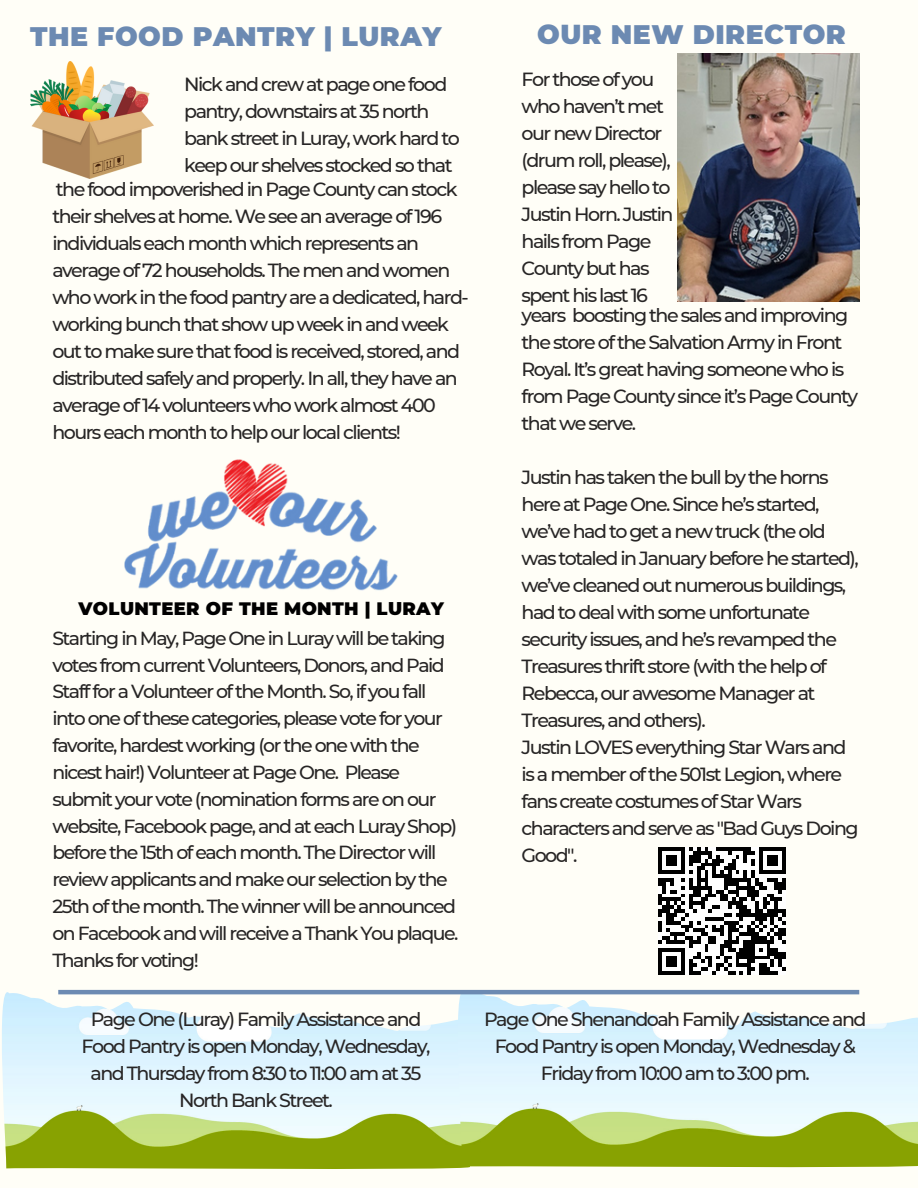
<style>
.page{position:relative;width:918px;height:1188px;background:#fffef7}
.page>*{position:absolute;margin:0;border:0;box-sizing:border-box;transform-origin:0 0}
.t1{font:900 26.85px "Montserrat";letter-spacing:.02em;color:#6c8ab2}
.t2{font:500 19.05px/27px "Montserrat";letter-spacing:-.08em;color:#272525}
.t3{font:500 18.9px/26.8px "Montserrat";letter-spacing:-.08em;color:#272525}
.t4{font:900 18px "Montserrat";letter-spacing:.02em;color:#000}
</style>
<div class="page">
<img style="left:30px;top:62px;width:124px;height:117px">
<img style="left:677px;top:53px;width:182px;height:249px">
<img style="left:124px;top:459px;width:274px;height:132px">
<img style="left:2px;top:992px;width:468px;height:177px">
<img style="left:458px;top:990px;width:460px;height:177px">
<hr style="left:58px;top:990px;width:801px;height:4px;background:#6c8ab2">
<img style="left:658px;top:848px;width:128px;height:127px">
<p class="t1" style="left:30px;top:20px;width:413px">THE FOOD PANTRY | LURAY</p>
<p class="t2" style="left:184px;top:71px;width:277px">Nick and crew at page one food pantry, downstairs at 35 north bank street in Luray, work hard to keep our shelves stocked so that</p>
<p class="t2" style="left:52px;top:176px;width:418px">the food impoverished in Page County can stock their shelves at home. We see an average of 196 individuals each month which represents an average of 72 households. The men and women who work in the food pantry are a dedicated, hard&shy;working bunch that show up week in and week out to make sure that food is received, stored, and distributed safely and properly. In all, they have an average of 14 volunteers who work almost 400 hours each month to help our local clients!</p>
<p class="t4" style="left:78px;top:598px;width:367px">VOLUNTEER OF THE MONTH | LURAY</p>
<p class="t3" style="left:52px;top:625px;width:408px">Starting in May, Page One in Luray will be taking votes from current Volunteers, Donors, and Paid Staff for a Volunteer of the Month. So, ifyou fall into one of these categories, please vote for your favorite, hardest working (or the one with the nicest hair!) Volunteer at Page One. Please submit your vote (nomination forms are on our website, Facebook page, and at each Luray Shop) before the 15th of each month. The Director will review applicants and make our selection by the 25th of the month. The winner will be announced on Facebook and will receive a Thank You plaque.<br>Thanks for voting!</p>
<p class="t1" style="left:537px;top:18px;width:310px">OUR NEW DIRECTOR</p>
<p class="t2" style="left:522px;top:66px;width:153px">For those ofyou who haven’t met our new Director (drum roll, please), please say hello to<br>Justin Horn. Justin hails from Page<br>County but has spent his last 16</p>
<p class="t2" style="left:522px;top:301px;width:338px">years boosting the sales and improving the store of the Salvation Army in Front Royal. It’s great having someone who is from Page County since it’s Page County that we serve.</p>
<p class="t2" style="left:522px;top:463px;width:339px">Justin has taken the bull by the horns here at Page One. Since he’s started, we’ve had to get a new truck (the old was totaled in January before he started), we’ve cleaned out numerous buildings, had to deal with some unfortunate security issues, and he’s revamped the Treasures thrift store (with the help of Rebecca, our awesome Manager at Treasures, and others).</p>
<p class="t2" style="left:522px;top:733px;width:338px">Justin LOVES everything Star Wars and is a member of the 501st Legion, where fans create costumes of Star Wars characters and serve as "Bad Guys Doing<br>Good".</p>
<p class="t2" style="left:82px;top:1006px;width:350px;text-align:center">Page One (Luray) Family Assistance and Food Pantry is open Monday, Wednesday, and Thursday from 8:30 to 11:00 am at 35<br>North Bank Street.</p>
<p class="t2" style="left:484px;top:1006px;width:384px;text-align:center">Page One Shenandoah Family Assistance and<br>Food Pantry is open Monday, Wednesday &amp;<br>Friday from 10:00 am to 3:00 pm.</p>
</div>
